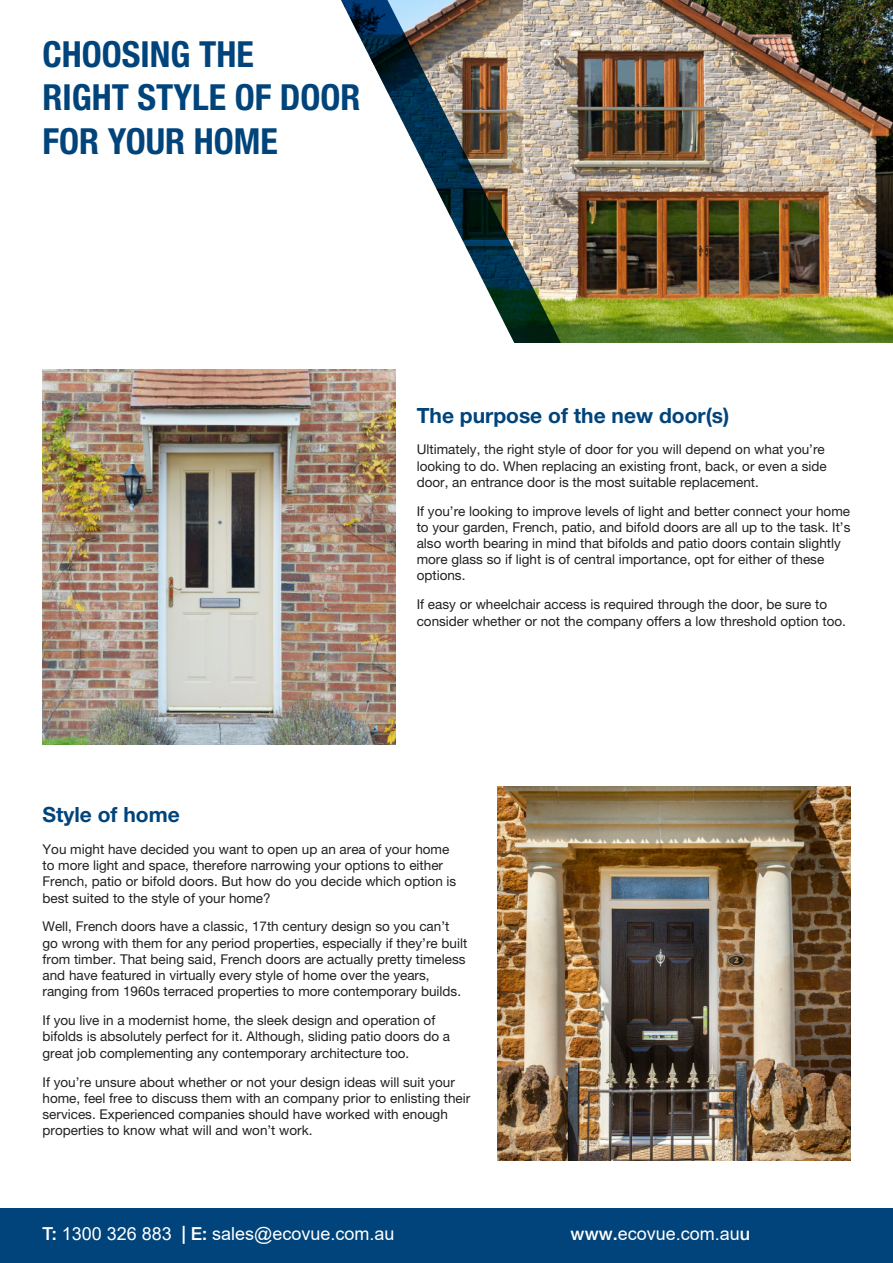
<style>
.page{position:relative;width:893px;height:1263px;background:#fff}
.page>*{position:absolute;margin:0;border:0;box-sizing:border-box;transform-origin:0 0}
.t1{font:700 condensed 36px/43.2px "Helvetica Neue LT Pro";color:#00447b}
.t2{font:700 21px "Helvetica Neue LT Pro";color:#00447b}
.t3{font:18px "Arial";color:#fff}
.t4{font:13.5px/16.2px "Helvetica Neue LT Pro";color:#231f20}
.s1{font-family:"Helvetica Neue LT Pro";font-weight:500}
</style>
<div class="page">
<img style="left:561px;top:0;width:332px;height:343px">
<img style="left:341px;top:0;width:220px;height:343px">
<img style="left:43px;top:370px;width:352px;height:374px">
<img style="left:497px;top:787px;width:353px;height:374px">
<div style="left:0;top:1208px;width:893px;height:55px;background:#00447b"></div>
<p class="t1" style="left:43px;top:32px;width:319px">CHOOSING THE<br>RIGHT STYLE OF DOOR<br>FOR YOUR HOME</p>
<p class="t2" style="left:43px;top:802px;width:139px">Style of home</p>
<p class="t2" style="left:417px;top:402px;width:314px">The purpose of the new door(s)</p>
<p class="t4" style="left:417px;top:441px;width:412px">Ultimately, the right style of door for you will depend on what you’re looking to do. When replacing an existing front, back, or even a side door, an entrance door is the most suitable replacement.</p>
<p class="t4" style="left:417px;top:503px;width:435px">If you’re looking to improve levels of light and better connect your home to your garden, French, patio, and bifold doors are all up to the task. It’s also worth bearing in mind that bifolds and patio doors contain slightly more glass so if light is of central importance, opt for either of these options.</p>
<p class="t4" style="left:417px;top:596px;width:431px">If easy or wheelchair access is required through the door, be sure to consider whether or not the company offers a low threshold option too.</p>
<p class="t4" style="left:43px;top:841px;width:415px">You might have decided you want to open up an area of your home to more light and space, therefore narrowing your options to either French, patio or bifold doors. But how do you decide which option is best suited to the style of your home?</p>
<p class="t4" style="left:43px;top:918px;width:426px">Well, French doors have a classic, 17th century design so you can’t go wrong with them for any period properties, especially if they’re built from timber. That being said, French doors are actually pretty timeless and have featured in virtually every style of home over the years, ranging from 1960s terraced properties to more contemporary builds.</p>
<p class="t4" style="left:43px;top:1012px;width:409px">If you live in a modernist home, the sleek design and operation of bifolds is absolutely perfect for it. Although, sliding patio doors do a great job complementing any contemporary architecture too.</p>
<p class="t4" style="left:43px;top:1073px;width:429px">If you’re unsure about whether or not your design ideas will suit your home, feel free to discuss them with an company prior to enlisting their services. Experienced companies should have worked with enough properties to know what will and won’t work.</p>
<h3 class="t3" style="left:43px;top:1221px;width:353px"><span class="s1">T:</span> 1300 326 883 <span class="s1">| E:</span> sales@ecovue.com.au</h3>
<h3 class="t3" style="left:571px;top:1221px;width:181px"><span class="s1">www.</span>ecovue.com.au<span class="s1">u</span></h3>
</div>
